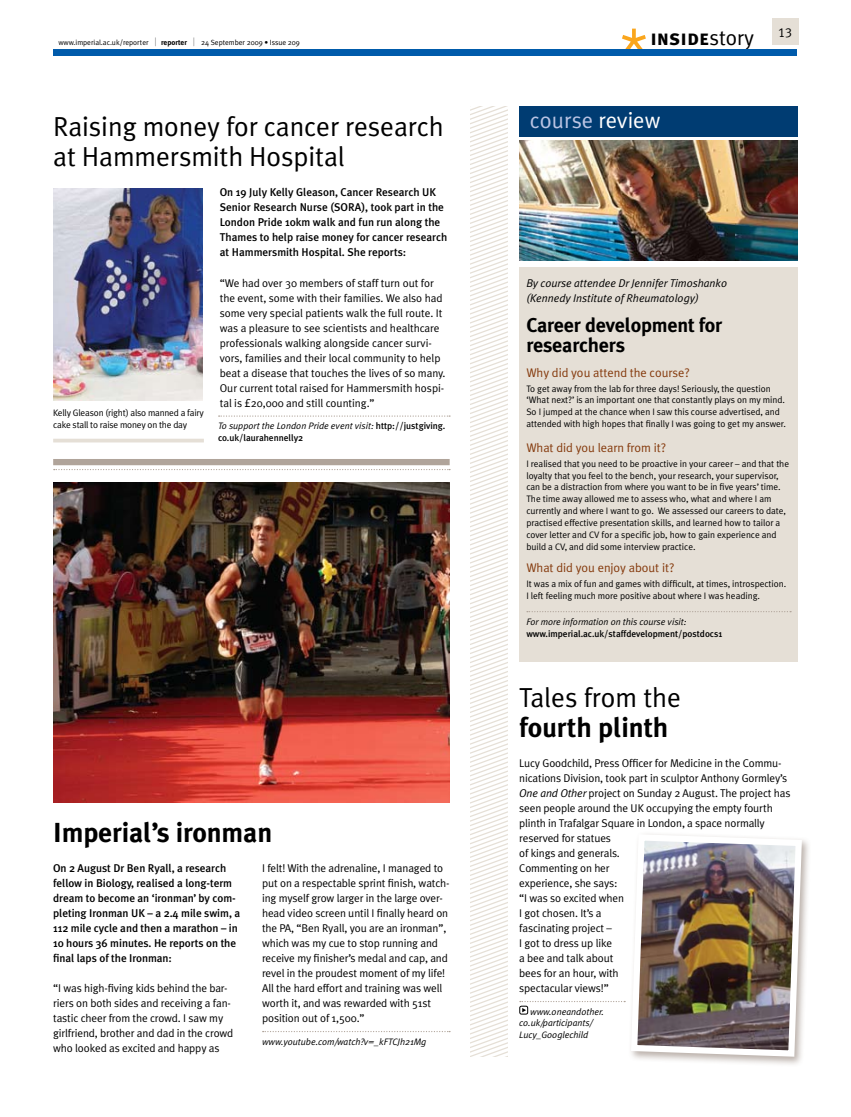
<style>
.page{position:relative;width:851px;height:1117px;background:#fff}
.page>*{position:absolute;margin:0;border:0;box-sizing:border-box;transform-origin:0 0}
.t1{font:27.5px/30px "Meta Plus Normal";letter-spacing:-.005em;color:#000}
.t2{font:700 27.5px "Meta Plus";letter-spacing:-.005em;color:#000}
.t3{font:22.5px "Meta Plus Normal";color:#bbc4e4}
.t4{font:21.25px "Meta Plus Bold Caps";color:#000}
.t5{font:700 20px/20px "Meta Plus";letter-spacing:-.01em;color:#000}
.t6{font:13.12px "Meta Plus Normal Caps";color:#000}
.t7{font:12.5px "Meta Plus Normal";letter-spacing:-.005em;color:#853a0d}
.t8{font:11.25px/15px "Meta Plus Normal";letter-spacing:-.01em;color:#000}
.t9{font:500 11.25px/15px "Meta Plus";letter-spacing:-.005em;color:#000}
.t10{font:italic 11.25px/15px "Meta Plus Normal";letter-spacing:-.005em;color:#000}
.t11{font:9.38px/11.9px "Meta Plus Normal";letter-spacing:-.005em;color:#000}
.t12{font:italic 9.38px/11.9px "Meta Plus Normal";letter-spacing:-.005em;color:#000}
.t13{font:500 9.38px "Meta Plus";letter-spacing:-.005em;color:#000}
.t14{font:7.5px "Meta Plus Normal";letter-spacing:-.005em;color:#000}
.t15{font:700 7.5px "Meta Plus";letter-spacing:-.005em;color:#000}
.s1{font-size:11.25px}
.s2{font-family:"Meta Plus Normal";font-weight:400;font-size:11.25px}
.s3{font-family:"Meta Plus Normal"}
.s4{font-family:"Meta Plus";font-weight:500;font-style:normal}
.s5{color:#fff}
.s6{font-style:italic}
</style>
<div class="page">
<div style="left:519px;top:1005px;width:9px;height:9px;border:1px solid #000;border-radius:2px"></div>
<svg style="left:522px;top:1008px;width:4px;height:4px"></svg>
<div style="left:53px;top:459px;width:396px;height:6px;background:#b0a49a"></div>
<svg style="left:54px;top:469px;width:396px;height:1px"></svg>
<div style="left:519px;top:267px;width:278px;height:394px;background:#e5dfd6"></div>
<svg style="left:527px;top:611px;width:264px;height:1px"></svg>
<img style="left:519px;top:141px;width:278px;height:120px">
<div style="left:519px;top:106px;width:278px;height:30px;background:#003c72"></div>
<svg style="left:219px;top:415px;width:231px;height:1px"></svg>
<svg style="left:471px;top:106px;width:36px;height:950px"></svg>
<img style="left:53px;top:189px;width:149px;height:211px">
<div style="left:627px;top:830px;width:184px;height:236px;background:#756154;opacity:.5"></div>
<img style="left:627px;top:830px;width:178px;height:229px">
<img style="left:53px;top:483px;width:396px;height:319px">
<svg style="left:53px;top:438px;width:151px;height:4px"></svg>
<div style="left:771px;top:19px;width:27px;height:26px;background:#e5dfd6"></div>
<svg style="left:622px;top:29px;width:23px;height:20px"></svg>
<div style="left:54px;top:49px;width:743px;height:7px;background:#005bab"></div>
<p class="t14" style="left:58px;top:38px;width:99px">www.imperial.ac.uk/reporter <span class="s1">|</span></p>
<p class="t15" style="left:161px;top:38px;width:35px">reporter <span class="s2">|</span></p>
<p class="t14" style="left:201px;top:38px;width:100px">24 September 2009 • Issue 209</p>
<h3 class="t4" style="left:650px;top:26px;width:105px">inside<span class="s3">story</span></h3>
<p class="t6" style="left:777px;top:25px;width:15px">13</p>
<h1 class="t1" style="left:53px;top:111px;width:392px">Raising money for cancer research at Hammersmith Hospital</h1>
<p class="t9" style="left:220px;top:185px;width:229px">On 19 July Kelly Gleason, Cancer Research U K Senior Research N urse (SO RA), took part in the London Pride 10km walk and fun run along the Thames to help raise money for cancer research at Hammersmith Hospital. She reports:</p>
<p class="t8" style="left:220px;top:275px;width:227px">“We had over 30 members of staff turn out for the event, some with their families. We also had some very special patients walk the full route. It was a pleasure to see scientists and healthcare professionals walking alongside cancer survi&shy;vors, families and their local community to help beat a disease that touches the lives of so many.<br>Our current total raised for Hammersmith hospi&shy;tal is £20,000 and still counting.”</p>
<p class="t12" style="left:218px;top:420px;width:229px">To support the London Pride event visit: <span class="s4">http://justgiving.</span></p>
<p class="t13" style="left:218px;top:432px;width:87px">co.uk/laurahennelly2</p>
<p class="t11" style="left:53px;top:407px;width:152px">Kelly Gleason (right) also manned a fairy cake stall to raise money on the day</p>
<h1 class="t2" style="left:53px;top:816px;width:220px">I mperial’s ironman</h1>
<p class="t9" style="left:53px;top:860px;width:188px">On 2 August Dr Ben Ryall, a research fellow in Biology, realised a long-term dream to become an ‘ironman’ by com&shy;pleting I ronman U K – a 2.4 mile swim, a 112 mile cycle and then a marathon – in 10 hours 36 minutes. He reports on the final laps of the I ronman:</p>
<p class="t8" style="left:53px;top:980px;width:181px">“I was high-fiving kids behind the bar&shy;riers on both sides and receiving a fan&shy;tastic cheer from the crowd. I saw my girlfriend, brother and dad in the crowd who looked as excited and happy as</p>
<p class="t8" style="left:262px;top:860px;width:189px">I felt! With the adrenaline, I managed to put on a respectable sprint finish, watch&shy;ing myself grow larger in the large over&shy;head video screen until I finally heard on the PA, “Ben Ryall, you are an ironman”, which was my cue to stop running and receive my finisher’s medal and cap, and revel in the proudest moment of my life!<br>All the hard effort and training was well worth it, and was rewarded with 51st position out of 1,500.”</p>
<p class="t12" style="left:262px;top:1035px;width:166px">www.youtube.com/watch?v=_kFTCJh21Mg</p>
<h2 class="t3" style="left:530px;top:107px;width:132px">course <span class="s5">review</span></h2>
<p class="t10" style="left:526px;top:275px;width:202px">By course attendee Dr Jennifer Timoshanko (Kennedy Institute of Rheumatology)</p>
<h3 class="t5" style="left:526px;top:314px;width:197px">Career development for researchers</h3>
<p class="t7" style="left:526px;top:365px;width:165px">Why did you attend the course?</p>
<p class="t11" style="left:526px;top:382px;width:261px">To get away from the lab for three days! Seriously, the question ‘What next?’ is an important one that constantly plays on my mind.<br>So I jumped at the chance when I saw this course advertised, and attended with high hopes that finally I was going to get my answer.</p>
<p class="t7" style="left:526px;top:440px;width:141px">What did you learn from it?</p>
<p class="t11" style="left:526px;top:457px;width:264px">I realised that you need to be proactive in your career – and that the loyalty that you feel to the bench, your research, your supervisor, can be a distraction from where you want to be in five years’ time.<br>The time away allowed me to assess who, what and where I am currently and where I want to go. We assessed our careers to date, practised effective presentation skills, and learned how to tailor a cover letter and CV for a specific job, how to gain experience and build a CV, and did some interview practice.</p>
<p class="t7" style="left:526px;top:560px;width:149px">What did you enjoy about it?</p>
<p class="t11" style="left:526px;top:577px;width:261px">It was a mix of fun and games with difficult, at times, introspection.<br>I left feeling much more positive about where I was heading.</p>
<p class="t12" style="left:526px;top:615px;width:162px">For more information on this course visit:</p>
<p class="t13" style="left:526px;top:627px;width:197px">www.imperial.ac.uk/staffdevelopment/postdocs1</p>
<h1 class="t1" style="left:519px;top:681px;width:163px">Tales from the</h1>
<h1 class="t2" style="left:519px;top:711px;width:150px">fourth plinth</h1>
<p class="t8" style="left:519px;top:755px;width:272px">Lucy Goodchild, Press Officer for Medicine in the Commu&shy;nications Division, took part in sculptor Anthony Gormley’s<br><span class="s6">One and Other</span> project on Sunday 2 August. The project has seen people around the UK occupying the empty fourth plinth in Trafalgar Square in London, a space normally reserved for statues<br>of kings and generals.<br>Commenting on her<br>experience, she says:<br>“I was so excited when<br>I got chosen. It’s a<br>fascinating project –<br>I got to dress up like<br>a bee and talk about<br>bees for an hour, with<br>spectacular views!”</p>
<p class="t12" style="left:519px;top:1005px;width:86px;text-indent:11px">www.oneandother. co.uk/participants/<br>Lucy_Googlechild</p>
</div>
